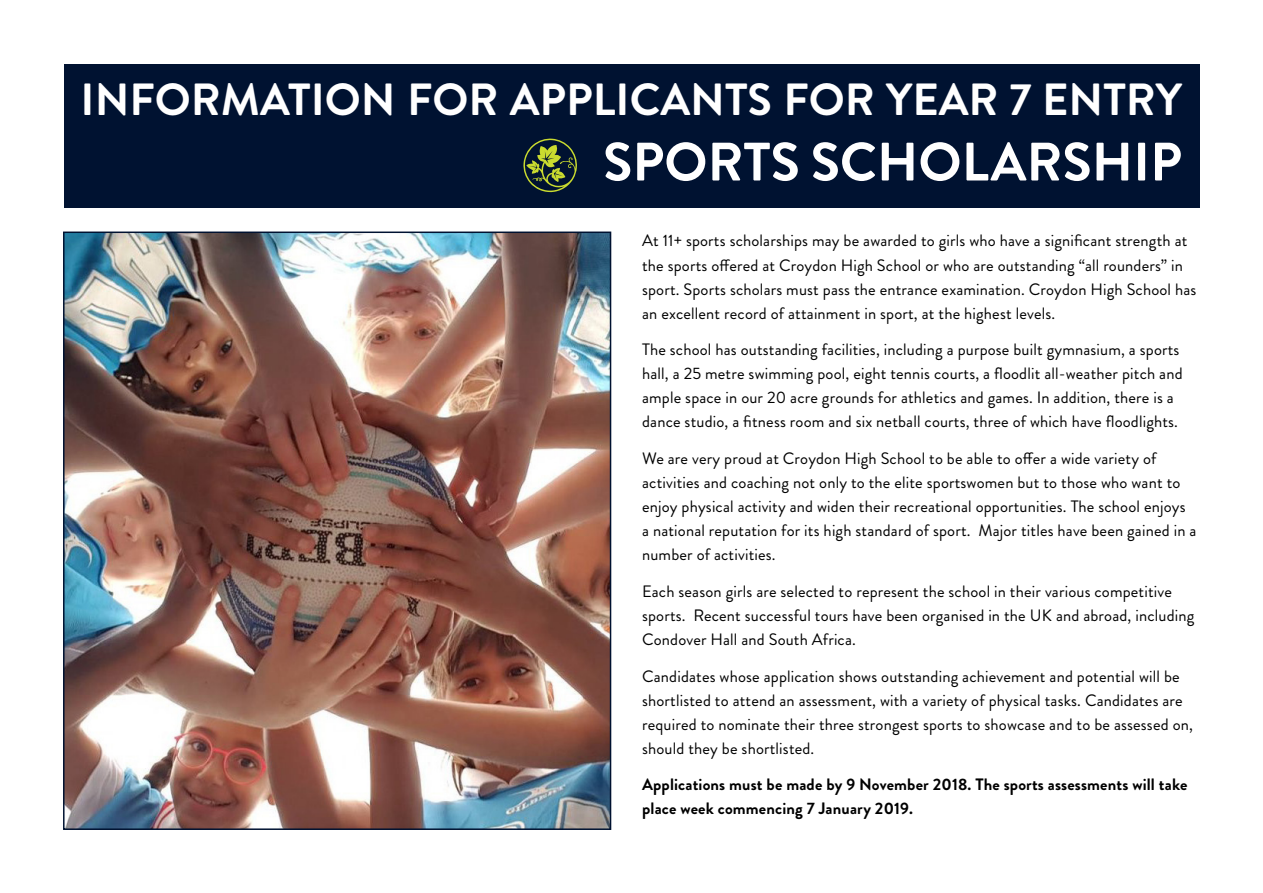
<style>
.page{position:relative;width:1263px;height:893px;background:#fff}
.page>*{position:absolute;margin:0;border:0;box-sizing:border-box;transform-origin:0 0}
.t1{font:700 54px "Brandon Grotesque";color:#fff}
.t2{font:700 45px "Brandon Grotesque";color:#fff}
.t3{font:16.5px/24px "Brandon Grotesque";letter-spacing:.01em;color:#000}
.t4{font:700 16.5px/24px "Brandon Grotesque";letter-spacing:.01em;color:#000}
</style>
<div class="page">
<div style="left:64px;top:64px;width:1135px;height:143px;background:#001231"></div>
<img style="left:66px;top:235px;width:542px;height:592px">
<div style="left:63px;top:232px;width:548px;height:598px;border:2px solid #001231"></div>
<svg style="left:523px;top:138px;width:54px;height:54px"></svg>
<h2 class="t2" style="left:81px;top:69px;width:1103px">INFORMATION FOR APPLICANTS FOR YEAR 7 ENTRY</h2>
<h1 class="t1" style="left:603px;top:124px;width:580px">SPORTS SCHOLARSHIP</h1>
<p class="t3" style="left:642px;top:229px;width:556px">At 11+ sports scholarships may be awarded to girls who have a significant strength at the sports offered at Croydon High School or who are outstanding “all rounders” in sport. Sports scholars must pass the entrance examination. Croydon High School has an excellent record of attainment in sport, at the highest levels.</p>
<p class="t3" style="left:642px;top:338px;width:542px">The school has outstanding facilities, including a purpose built gymnasium, a sports hall, a 25 metre swimming pool, eight tennis courts, a floodlit all-weather pitch and ample space in our 20 acre grounds for athletics and games. In addition, there is a dance studio, a fitness room and six netball courts, three of which have floodlights.</p>
<p class="t3" style="left:642px;top:447px;width:556px">We are very proud at Croydon High School to be able to offer a wide variety of activities and coaching not only to the elite sportswomen but to those who want to enjoy physical activity and widen their recreational opportunities. The school enjoys a national reputation for its high standard of sport. Major titles have been gained in a number of activities.</p>
<p class="t3" style="left:642px;top:579px;width:554px">Each season girls are selected to represent the school in their various competitive sports. Recent successful tours have been organised in the UK and abroad, including<br>Condover Hall and South Africa.</p>
<p class="t3" style="left:642px;top:664px;width:552px">Candidates whose application shows outstanding achievement and potential will be shortlisted to attend an assessment, with a variety of physical tasks. Candidates are required to nominate their three strongest sports to showcase and to be assessed on, should they be shortlisted.</p>
<p class="t4" style="left:642px;top:773px;width:547px">Applications must be made by 9 November 2018. The sports assessments will take place week commencing 7 January 2019.</p>
</div>
